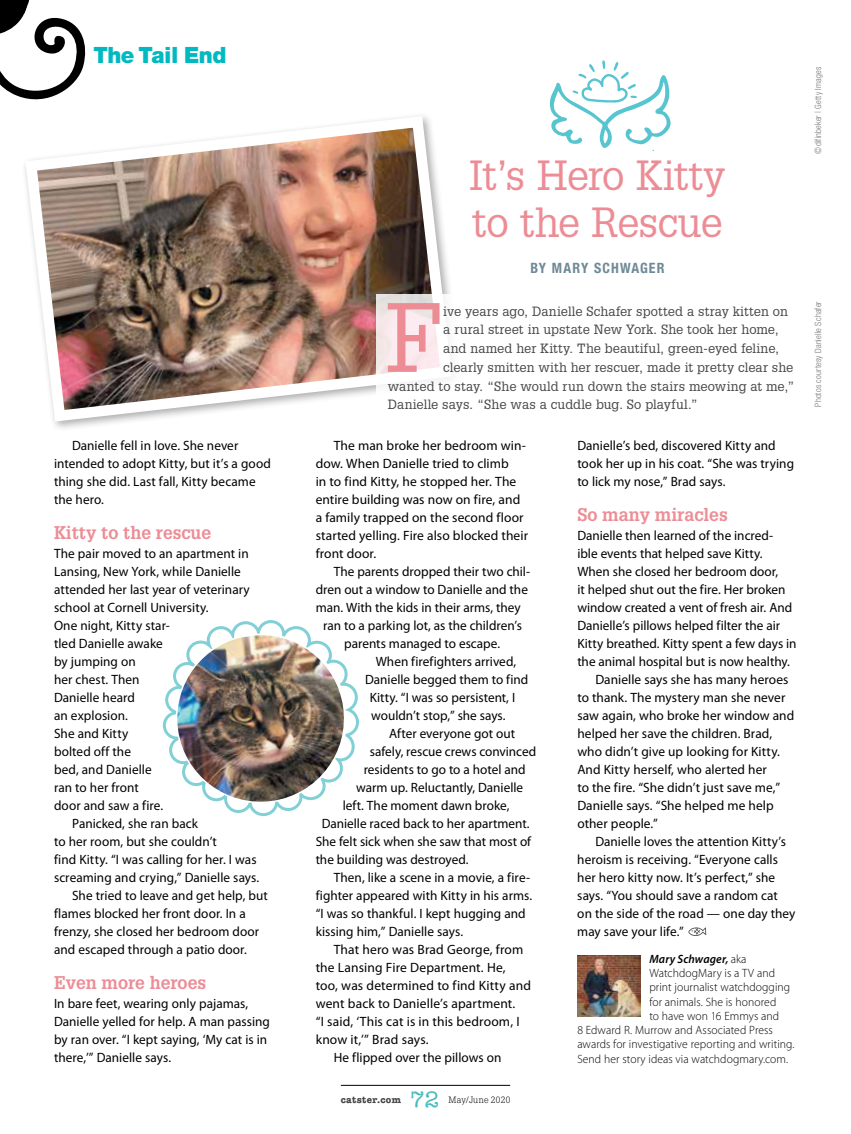
<style>
.page{position:relative;width:851px;height:1134px;background:#fff}
.page>*{position:absolute;margin:0;border:0;box-sizing:border-box;transform-origin:0 0}
.t1{font:96px "Glypha LT Std";color:#ec8d96}
.t2{font:41.25px/46.5px "Glypha LT Std";letter-spacing:-.02em;color:#ec8d96}
.t3{font:900 22.5px "Helvetica Neue LT Std";letter-spacing:-.02em;color:#00b9c1;scale:.96 1}
.t4{font:500 22.5px "American Typewriter Std";color:#48bcbd}
.t5{font:700 18px "Glypha LT Std";color:#ec8d96}
.t6{font:700 condensed 14.25px "Helvetica Neue LT Std";letter-spacing:.08em;color:#6f8a97}
.t7{font:13.5px/18px "Myriad Pro";letter-spacing:.005em;color:#000}
.t8{font:13.2px "Glypha LT Std";letter-spacing:.005em;color:#464547}
.t9{font:300 12px "Myriad Pro";letter-spacing:.005em;color:#000}
.t10{font:italic 600 12px "Myriad Pro";letter-spacing:.01em;color:#000}
.t11{font:700 9.45px "American Typewriter Std";letter-spacing:.035em;color:#464547}
.t12{font:300 9px "Glypha LT Std";letter-spacing:.04em;color:#000}
.t13{font:300 condensed 8.7px "Helvetica Neue LT Std";letter-spacing:.015em;color:#77787b}
.s1{font-weight:300;font-style:normal}
</style>
<div class="page">
<hr style="left:341px;top:1085px;width:169px;height:1px;background:#000">
<svg style="left:0;top:0;width:86px;height:100px"></svg>
<img style="left:25px;top:115px;width:425px;height:312px">
<div style="left:376px;top:294px;width:411px;height:132px;background:#fff"></div>
<svg style="left:688px;top:927px;width:18px;height:9px"></svg>
<img style="left:577px;top:956px;width:63px;height:61px">
<svg style="left:549px;top:60px;width:122px;height:91px"></svg>
<img style="left:164px;top:622px;width:193px;height:193px">
<h3 class="t3" style="left:93px;top:41px;width:140px">The Tail End</h3>
<p class="t7" style="left:54px;top:436px;width:218px;text-indent:18px">Danielle fell in love. She never intended to adopt Kitty, but it’s a good thing she did. Last fall, Kitty became the hero.</p>
<h3 class="t5" style="left:54px;top:521px;width:159px">Kitty to the rescue</h3>
<p class="t7" style="left:54px;top:544px;width:196px">The pair moved to an apartment in</p>
<p class="t7" style="left:54px;top:562px;width:188px">Lansing, New York, while Danielle</p>
<p class="t7" style="left:54px;top:580px;width:197px">attended her last year of veterinary</p>
<p class="t7" style="left:54px;top:598px;width:156px">school at Cornell University.</p>
<p class="t7" style="left:54px;top:616px;width:117px">One night, Kitty star-</p>
<p class="t7" style="left:54px;top:634px;width:110px">tled Danielle awake</p>
<p class="t7" style="left:54px;top:652px;width:83px">by jumping on</p>
<p class="t7" style="left:54px;top:670px;width:87px">her chest. Then</p>
<p class="t7" style="left:54px;top:688px;width:82px">Danielle heard</p>
<p class="t7" style="left:54px;top:706px;width:75px">an explosion.</p>
<p class="t7" style="left:54px;top:724px;width:76px">She and Kitty</p>
<p class="t7" style="left:54px;top:742px;width:78px">bolted off the</p>
<p class="t7" style="left:54px;top:760px;width:99px">bed, and Danielle</p>
<p class="t7" style="left:54px;top:778px;width:86px">ran to her front</p>
<p class="t7" style="left:54px;top:796px;width:111px">door and saw a fire.</p>
<p class="t7" style="left:72px;top:814px;width:127px">Panicked, she ran back</p>
<p class="t7" style="left:54px;top:832px;width:164px">to her room, but she couldn’t</p>
<p class="t7" style="left:54px;top:850px;width:204px">find Kitty. “I was calling for her. I was</p>
<p class="t7" style="left:54px;top:868px;width:207px">screaming and crying,” Danielle says.</p>
<p class="t7" style="left:72px;top:886px;width:197px">She tried to leave and get help, but</p>
<p class="t7" style="left:54px;top:904px;width:193px">flames blocked her front door. In a</p>
<p class="t7" style="left:54px;top:922px;width:206px">frenzy, she closed her bedroom door</p>
<p class="t7" style="left:54px;top:940px;width:194px">and escaped through a patio door.</p>
<h3 class="t5" style="left:54px;top:971px;width:154px">Even more heroes</h3>
<p class="t7" style="left:54px;top:994px;width:217px">In bare feet, wearing only pajamas, Danielle yelled for help. A man passing by ran over. “I kept saying, ‘My cat is in there,’” Danielle says.</p>
<h2 class="t2" style="left:469px;top:152px;width:257px">It’s Hero Kitty to the Rescue</h2>
<p class="t6" style="left:530px;top:259px;width:136px">BY MARY SCHWAGER</p>
<h1 class="t1" style="left:386px;top:280px;width:59px">F</h1>
<p class="t8" style="left:443px;top:303px;width:346px">ive years ago, Danielle Schafer spotted a stray kitten on</p>
<p class="t8" style="left:443px;top:322px;width:337px">a rural street in upstate New York. She took her home,</p>
<p class="t8" style="left:443px;top:340px;width:337px">and named her Kitty. The beautiful, green-eyed feline,</p>
<p class="t8" style="left:443px;top:359px;width:351px">clearly smitten with her rescuer, made it pretty clear she</p>
<p class="t8" style="left:388px;top:378px;width:408px">wanted to stay. “She would run down the stairs meowing at me,”</p>
<p class="t8" style="left:388px;top:397px;width:312px">Danielle says. “She was a cuddle bug. So playful.”</p>
<p class="t7" style="left:315px;top:436px;width:214px;text-indent:18px">The man broke her bedroom win&shy;dow. When Danielle tried to climb<br>in to find Kitty, he stopped her. The entire building was now on fire, and a family trapped on the second floor started yelling. Fire also blocked their front door.</p>
<p class="t7" style="left:333px;top:562px;width:198px">The parents dropped their two chil-</p>
<p class="t7" style="left:315px;top:580px;width:214px">dren out a window to Danielle and the</p>
<p class="t7" style="left:315px;top:598px;width:206px">man. With the kids in their arms, they</p>
<p class="t7" style="left:323px;top:616px;width:200px">ran to a parking lot, as the children’s</p>
<p class="t7" style="left:344px;top:634px;width:157px">parents managed to escape.</p>
<p class="t7" style="left:375px;top:652px;width:142px">When firefighters arrived,</p>
<p class="t7" style="left:365px;top:670px;width:165px">Danielle begged them to find</p>
<p class="t7" style="left:369px;top:688px;width:147px">Kitty. “I was so persistent, I</p>
<p class="t7" style="left:371px;top:706px;width:136px">wouldn’t stop,” she says.</p>
<p class="t7" style="left:389px;top:724px;width:127px">After everyone got out</p>
<p class="t7" style="left:369px;top:742px;width:168px">safely, rescue crews convinced</p>
<p class="t7" style="left:363px;top:760px;width:163px">residents to go to a hotel and</p>
<p class="t7" style="left:356px;top:778px;width:168px">warm up. Reluctantly, Danielle</p>
<p class="t7" style="left:342px;top:796px;width:168px">left. The moment dawn broke,</p>
<p class="t7" style="left:321px;top:814px;width:209px">Danielle raced back to her apartment.</p>
<p class="t7" style="left:315px;top:832px;width:217px">She felt sick when she saw that most of</p>
<p class="t7" style="left:315px;top:850px;width:154px">the building was destroyed.</p>
<p class="t7" style="left:333px;top:868px;width:198px">Then, like a scene in a movie, a fire-</p>
<p class="t7" style="left:315px;top:886px;width:218px">fighter appeared with Kitty in his arms.</p>
<p class="t7" style="left:315px;top:904px;width:211px">“I was so thankful. I kept hugging and</p>
<p class="t7" style="left:315px;top:922px;width:149px">kissing him,” Danielle says.</p>
<p class="t7" style="left:333px;top:940px;width:191px">That hero was Brad George, from</p>
<p class="t7" style="left:316px;top:958px;width:191px">the Lansing Fire Department. He,</p>
<p class="t7" style="left:316px;top:976px;width:217px">too, was determined to find Kitty and</p>
<p class="t7" style="left:316px;top:994px;width:201px">went back to Danielle’s apartment.</p>
<p class="t7" style="left:316px;top:1012px;width:205px">“I said, ‘This cat is in this bedroom, I</p>
<p class="t7" style="left:316px;top:1030px;width:114px">know it,’” Brad says.</p>
<p class="t7" style="left:333px;top:1048px;width:169px">He flipped over the pillows on</p>
<p class="t11" style="left:341px;top:1094px;width:62px">catster.com</p>
<h3 class="t4" style="left:410px;top:1087px;width:31px">72</h3>
<p class="t12" style="left:448px;top:1094px;width:63px">May/June 2020</p>
<p class="t7" style="left:577px;top:436px;width:218px">Danielle’s bed, discovered Kitty and took her up in his coat. “She was trying to lick my nose,” Brad says.</p>
<h3 class="t5" style="left:577px;top:503px;width:152px">So many miracles</h3>
<p class="t7" style="left:577px;top:526px;width:197px">Danielle then learned of the incred-</p>
<p class="t7" style="left:577px;top:544px;width:187px">ible events that helped save Kitty.</p>
<p class="t7" style="left:577px;top:562px;width:202px">When she closed her bedroom door,</p>
<p class="t7" style="left:577px;top:580px;width:210px">it helped shut out the fire. Her broken</p>
<p class="t7" style="left:577px;top:598px;width:216px">window created a vent of fresh air. And</p>
<p class="t7" style="left:577px;top:616px;width:204px">Danielle’s pillows helped filter the air</p>
<p class="t7" style="left:577px;top:634px;width:221px">Kitty breathed. Kitty spent a few days in</p>
<p class="t7" style="left:577px;top:652px;width:214px">the animal hospital but is now healthy.</p>
<p class="t7" style="left:595px;top:670px;width:194px">Danielle says she has many heroes</p>
<p class="t7" style="left:577px;top:688px;width:209px">to thank. The mystery man she never</p>
<p class="t7" style="left:577px;top:706px;width:218px">saw again, who broke her window and</p>
<p class="t7" style="left:577px;top:724px;width:196px">helped her save the children. Brad,</p>
<p class="t7" style="left:577px;top:742px;width:204px">who didn’t give up looking for Kitty.</p>
<p class="t7" style="left:577px;top:760px;width:191px">And Kitty herself, who alerted her</p>
<p class="t7" style="left:577px;top:778px;width:204px">to the fire. “She didn’t just save me,”</p>
<p class="t7" style="left:577px;top:796px;width:198px">Danielle says. “She helped me help</p>
<p class="t7" style="left:577px;top:814px;width:82px">other people.”</p>
<p class="t7" style="left:595px;top:832px;width:192px">Danielle loves the attention Kitty’s</p>
<p class="t7" style="left:577px;top:850px;width:202px">heroism is receiving. “Everyone calls</p>
<p class="t7" style="left:577px;top:868px;width:199px">her hero kitty now. It’s perfect,” she</p>
<p class="t7" style="left:577px;top:886px;width:202px">says. “You should save a random cat</p>
<p class="t7" style="left:577px;top:904px;width:220px">on the side of the road — one day they</p>
<p class="t7" style="left:577px;top:922px;width:108px">may save your life.”</p>
<p class="t10" style="left:649px;top:951px;width:99px">Mary Schwager, <span class="s1">aka</span></p>
<p class="t9" style="left:649px;top:966px;width:127px">WatchdogMary is a TV and</p>
<p class="t9" style="left:649px;top:981px;width:142px">print journalist watchdogging</p>
<p class="t9" style="left:649px;top:995px;width:128px">for animals. She is honored</p>
<p class="t9" style="left:649px;top:1009px;width:131px">to have won 16 Emmys and</p>
<p class="t9" style="left:577px;top:1023px;width:197px">8 Edward R. Murrow and Associated Press</p>
<p class="t9" style="left:577px;top:1038px;width:219px">awards for investigative reporting and writing.</p>
<p class="t9" style="left:577px;top:1052px;width:212px">Send her story ideas via watchdogmary.com.</p>
<p class="t13" style="left:813px;top:154px;width:88px;rotate:-90deg">©difinbeker | Getty Images</p>
<p class="t13" style="left:813px;top:407px;width:107px;rotate:-90deg">Photos courtesy Danielle Schafer</p>
</div>
